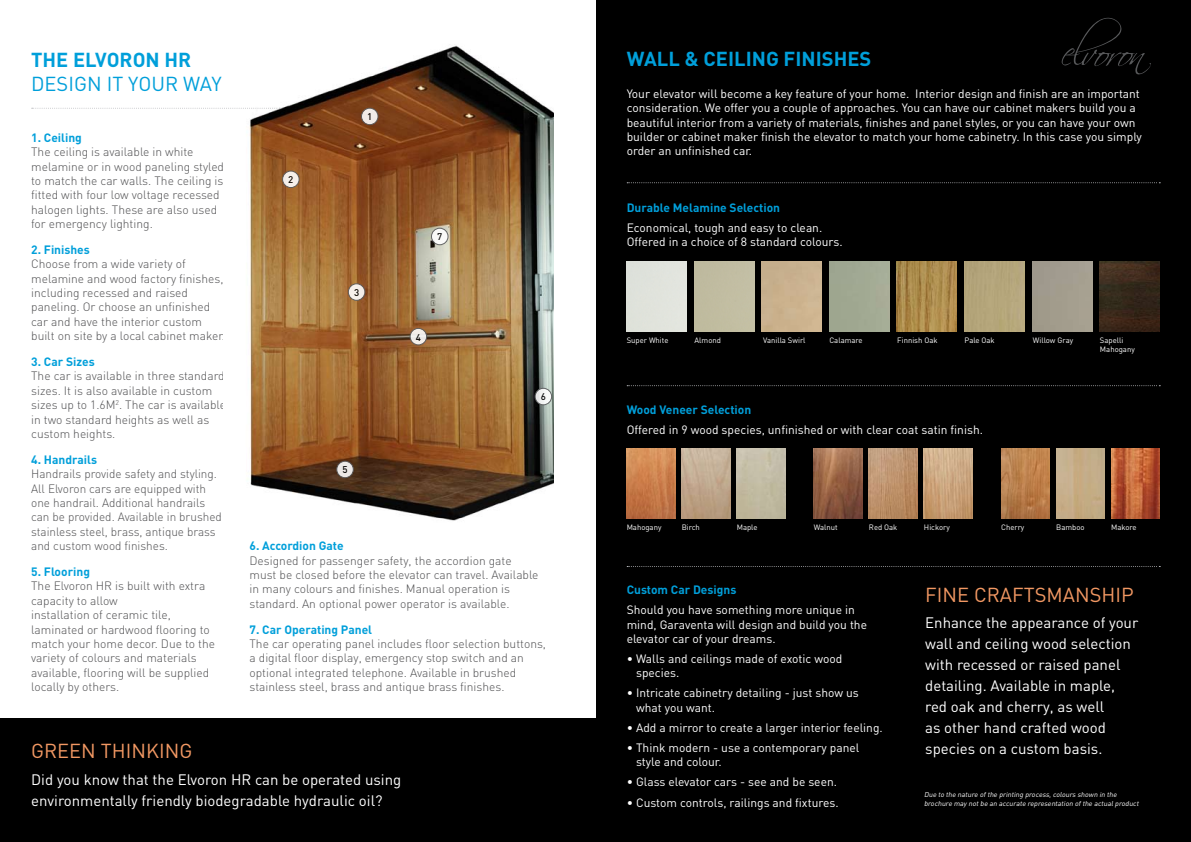
<style>
.page{position:relative;width:1191px;height:842px;background:#fff}
.page>*{position:absolute;margin:0;border:0;box-sizing:border-box;transform-origin:0 0}
.t1{font:700 20px "FFDIN";color:#009fda}
.t2{font:20px "FFDIN";color:#f29863}
.t3{font:20px "FFDIN";color:#009fda}
.t4{font:15px/21px "FFDIN";color:#fff}
.t5{font:300 12px/14.4px "FFDIN";color:#4d4d4f}
.t6{font:12px/14.4px "FFDIN";color:#fff}
.t7{font:700 12px "FFDIN";color:#009fda}
.t8{font:500 9.7px "FFDIN";color:#000}
.t9{font:7.7px/9.3px "FFDIN";color:#fff}
.t10{font:italic 7px/8.7px "FFDIN";letter-spacing:-.215em;color:#fff}
</style>
<div class="page">
<div style="left:0;top:719px;width:595px;height:123px;background:#000"></div>
<div style="left:596px;top:0;width:595px;height:842px;background:#000"></div>
<svg style="left:627px;top:182px;width:533px;height:1px"></svg>
<svg style="left:627px;top:385px;width:533px;height:1px"></svg>
<svg style="left:627px;top:566px;width:533px;height:1px"></svg>
<img style="left:249px;top:45px;width:305px;height:476px">
<svg style="left:361px;top:108px;width:17px;height:17px"></svg>
<div style="left:361px;top:108px;width:17px;height:17px;border:1px solid #58595b;border-radius:50%"></div>
<svg style="left:535px;top:388px;width:16px;height:17px"></svg>
<div style="left:534px;top:388px;width:18px;height:17px;border:1px solid #58595b;border-radius:50%"></div>
<svg style="left:431px;top:228px;width:17px;height:17px"></svg>
<div style="left:431px;top:228px;width:17px;height:17px;border:1px solid #58595b;border-radius:50%"></div>
<svg style="left:410px;top:328px;width:16px;height:17px"></svg>
<div style="left:409px;top:328px;width:18px;height:17px;border:1px solid #58595b;border-radius:50%"></div>
<svg style="left:348px;top:284px;width:17px;height:16px"></svg>
<div style="left:348px;top:283px;width:17px;height:18px;border:1px solid #58595b;border-radius:50%"></div>
<svg style="left:282px;top:171px;width:17px;height:17px"></svg>
<div style="left:282px;top:171px;width:17px;height:17px;border:1px solid #58595b;border-radius:50%"></div>
<svg style="left:337px;top:461px;width:16px;height:17px"></svg>
<div style="left:336px;top:461px;width:18px;height:17px;border:1px solid #58595b;border-radius:50%"></div>
<svg style="left:32px;top:108px;width:248px;height:1px"></svg>
<div style="left:626px;top:262px;width:60px;height:69px;background:#e0e3dc"></div>
<div style="left:964px;top:262px;width:60px;height:69px;background:#b4a57b"></div>
<img style="left:897px;top:262px;width:60px;height:69px">
<div style="left:829px;top:262px;width:60px;height:69px;background:#a1a992"></div>
<img style="left:1099px;top:262px;width:60px;height:69px">
<div style="left:694px;top:262px;width:60px;height:69px;background:#c1bda1"></div>
<div style="left:762px;top:262px;width:60px;height:69px;background:#cab28f"></div>
<div style="left:1032px;top:262px;width:60px;height:69px;background:#a29c8e"></div>
<img style="left:626px;top:449px;width:49px;height:69px">
<img style="left:681px;top:449px;width:49px;height:69px">
<img style="left:736px;top:449px;width:49px;height:69px">
<img style="left:924px;top:449px;width:48px;height:69px">
<img style="left:814px;top:449px;width:48px;height:69px">
<img style="left:869px;top:449px;width:48px;height:69px">
<img style="left:1001px;top:449px;width:48px;height:69px">
<img style="left:1056px;top:449px;width:48px;height:69px">
<img style="left:1111px;top:449px;width:48px;height:69px">
<svg style="left:1061px;top:18px;width:90px;height:56px"></svg>
<h1 class="t1" style="left:31px;top:47px;width:147px">The Elvoron HR</h1>
<h1 class="t3" style="left:31px;top:72px;width:26px">Design</h1>
<h1 class="t3" style="left:107px;top:72px;width:91px">it your way</h1>
<p class="t7" style="left:31px;top:130px;width:52px">1. Ceiling</p>
<p class="t5" style="left:31px;top:144px;width:194px">The ceiling is available in white melamine or in wood paneling styled to match the car walls. The ceiling is fitted with four low voltage recessed halogen lights. These are also used for emergency lighting.</p>
<p class="t7" style="left:31px;top:242px;width:60px">2. Finishes</p>
<p class="t5" style="left:31px;top:257px;width:195px">Choose from a wide variety of melamine and wood factory finishes, including recessed and raised paneling. Or choose an unfinished car and have the interior custom built on site by a local cabinet maker.</p>
<p class="t7" style="left:31px;top:354px;width:65px">3. Car Sizes</p>
<p class="t5" style="left:31px;top:369px;width:196px">The car is available in three standard sizes. It is also available in custom sizes up to 1.6M<sup>2</sup>. The car is available in two standard heights as well as custom heights.</p>
<p class="t7" style="left:31px;top:452px;width:67px">4. Handrails</p>
<p class="t5" style="left:31px;top:466px;width:192px">Handrails provide safety and styling.<br>All Elvoron cars are equipped with one handrail. Additional handrails can be provided. Available in brushed stainless steel, brass, antique brass and custom wood finishes.</p>
<p class="t7" style="left:31px;top:564px;width:60px">5. Flooring</p>
<p class="t5" style="left:31px;top:579px;width:185px">The Elvoron HR is built with extra capacity to allow<br>installation of ceramic tile, laminated or hardwood flooring to match your home decor. Due to the variety of colours and materials available, flooring will be supplied locally by others.</p>
<p class="t8" style="left:288px;top:173px;width:7px">2</p>
<p class="t8" style="left:367px;top:111px;width:7px">1</p>
<p class="t8" style="left:354px;top:286px;width:7px">3</p>
<p class="t8" style="left:437px;top:231px;width:7px">7</p>
<p class="t8" style="left:416px;top:331px;width:7px">4</p>
<p class="t8" style="left:342px;top:464px;width:7px">5</p>
<p class="t8" style="left:541px;top:391px;width:7px">6</p>
<p class="t7" style="left:249px;top:538px;width:96px">6. Accordion Gate</p>
<p class="t5" style="left:249px;top:553px;width:290px">Designed for passenger safety, the accordion gate must be closed before the elevator can travel. Available in many colours and finishes. Manual operation is standard. An optional power operator is available.</p>
<p class="t7" style="left:249px;top:621px;width:124px">7. Car Operating Panel</p>
<p class="t5" style="left:249px;top:636px;width:298px">The car operating panel includes floor selection buttons, a digital floor display, emergency stop switch and an optional integrated telephone. Available in brushed stainless steel, brass and antique brass finishes.</p>
<h1 class="t2" style="left:31px;top:738px;width:39px">Green</h1>
<h1 class="t2" style="left:101px;top:738px;width:12px">Thin</h1>
<h1 class="t2" style="left:146px;top:738px;width:24px">king</h1>
<p class="t4" style="left:31px;top:769px;width:371px">Did you know that the Elvoron HR can be operated using environmentally friendly biodegradable hydraulic oil?</p>
<h1 class="t1" style="left:626px;top:46px;width:244px">Wall &amp; Ceiling Finishes</h1>
<p class="t6" style="left:626px;top:86px;width:517px">Your elevator will become a key feature of your home. Interior design and finish are an important consideration. We offer you a couple of approaches. You can have our cabinet makers build you a beautiful interior from a variety of materials, finishes and panel styles, or you can have your own builder or cabinet maker finish the elevator to match your home cabinetry. In this case you simply order an unfinished car.</p>
<p class="t7" style="left:626px;top:200px;width:155px">Durable Melamine Selection</p>
<p class="t6" style="left:626px;top:220px;width:217px">Economical, tough and easy to clean.<br>Offered in a choice of 8 standard colours.</p>
<p class="t9" style="left:626px;top:336px;width:43px">Super White</p>
<p class="t9" style="left:829px;top:335px;width:35px">Calamare</p>
<p class="t9" style="left:897px;top:335px;width:42px">Finnish Oak</p>
<p class="t9" style="left:964px;top:335px;width:32px">Pale Oak</p>
<p class="t9" style="left:1100px;top:335px;width:36px">Sapelli<br>Mahogany</p>
<p class="t9" style="left:694px;top:336px;width:28px">Almond</p>
<p class="t9" style="left:763px;top:336px;width:44px">Vanilla Swirl</p>
<p class="t9" style="left:1033px;top:336px;width:42px">Willow Gray</p>
<p class="t7" style="left:626px;top:402px;width:126px">Wood Veneer Selection</p>
<p class="t6" style="left:626px;top:423px;width:358px">Offered in 9 wood species, unfinished or with clear coat satin finish.</p>
<p class="t9" style="left:626px;top:523px;width:36px">Mahogany</p>
<p class="t9" style="left:681px;top:523px;width:20px">Birch</p>
<p class="t9" style="left:736px;top:523px;width:22px">Maple</p>
<p class="t9" style="left:814px;top:523px;width:25px">Walnut</p>
<p class="t9" style="left:869px;top:523px;width:30px">Red Oak</p>
<p class="t9" style="left:924px;top:523px;width:27px">Hickory</p>
<p class="t9" style="left:1001px;top:523px;width:25px">Cherry</p>
<p class="t9" style="left:1056px;top:523px;width:30px">Bamboo</p>
<p class="t9" style="left:1111px;top:523px;width:27px">Makore</p>
<p class="t7" style="left:626px;top:582px;width:111px">Custom Car Designs</p>
<p class="t6" style="left:626px;top:602px;width:242px">Should you have something more unique in mind, Garaventa will design and build you the elevator car of your dreams.</p>
<p class="t6" style="left:636px;top:651px;width:208px;text-indent:-9px">• Walls and ceilings made of exotic wood species.</p>
<p class="t6" style="left:636px;top:686px;width:224px;text-indent:-9px">• Intricate cabinetry detailing - just show us what you want.</p>
<p class="t6" style="left:626px;top:720px;width:258px">• Add a mirror to create a larger interior feeling.</p>
<p class="t6" style="left:636px;top:740px;width:225px;text-indent:-9px">• Think modern - use a contemporary panel style and colour.</p>
<p class="t6" style="left:626px;top:775px;width:212px">• Glass elevator cars - see and be seen.</p>
<p class="t6" style="left:626px;top:795px;width:213px">• Custom controls, railings and fixtures.</p>
<h1 class="t2" style="left:925px;top:582px;width:23px">Fine</h1>
<h1 class="t2" style="left:974px;top:582px;width:74px">Craftsmanshi</h1>
<h1 class="t2" style="left:1121px;top:582px;width:14px">p</h1>
<p class="t4" style="left:925px;top:612px;width:215px">Enhance the appearance of your wall and ceiling wood selection with recessed or raised panel detailing. Available in maple, red oak and cherry, as well<br>as other hand crafted wood species on a custom basis.</p>
<p class="t10" style="left:924px;top:790px;width:218px">Due to the nature ofthe printing process,colours shown in the brochure may notbe an accurate representation ofthe actualproduct</p>
</div>
